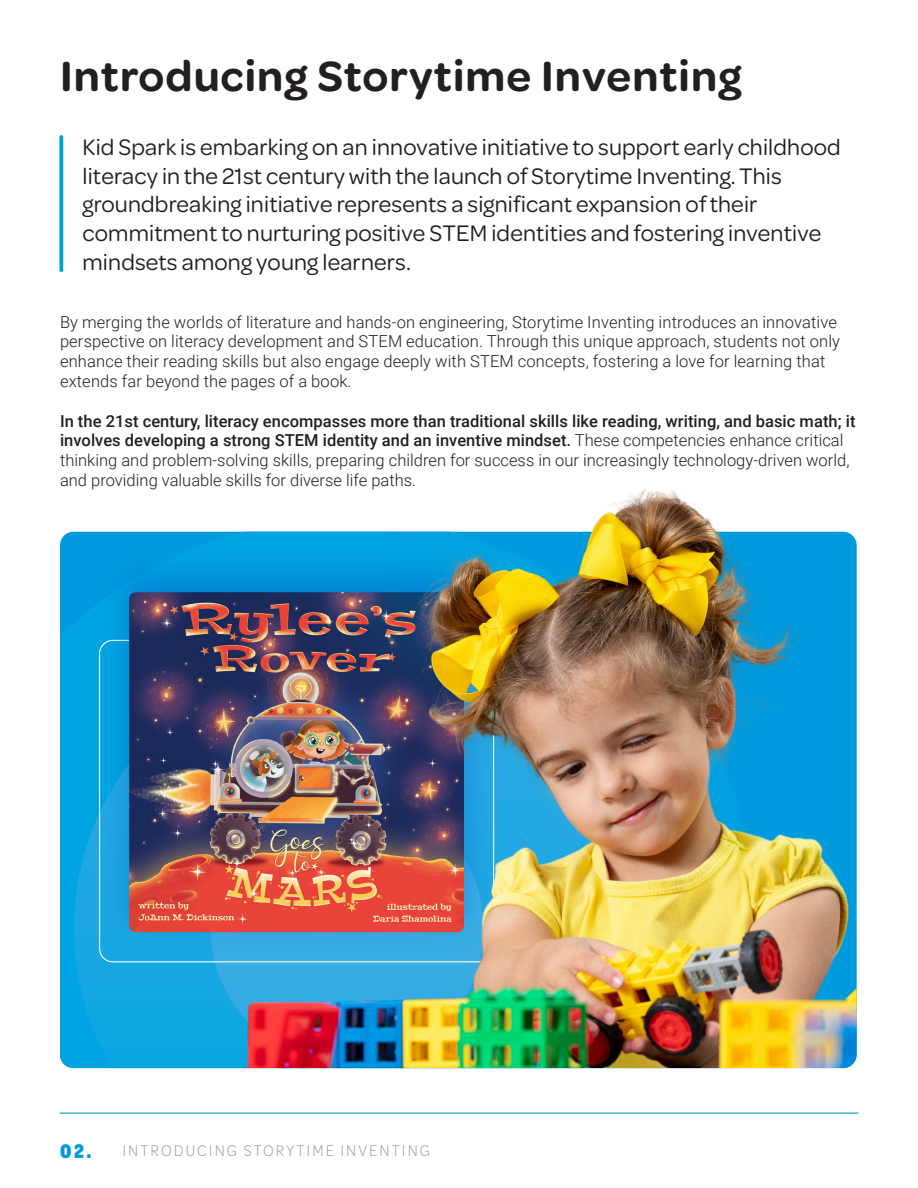
<style>
.page{position:relative;width:918px;height:1188px;background:#fff}
.page>*{position:absolute;margin:0;border:0;box-sizing:border-box;transform-origin:0 0}
.t1{font:600 45px "Omnes";letter-spacing:.025em;color:#231f20}
.t2{font:24px/28.8px "Omnes";letter-spacing:.005em;color:#231f20}
.t3{font:300 16.5px/19.8px "Roboto";letter-spacing:.01em;color:#231f20}
.t4{font:300 16.5px "Omnes Cond";letter-spacing:.125em;color:#9a9c9f}
.s1{font-weight:500}
.s2{font-weight:700;font-size:21px;color:#009bde}
</style>
<div class="page">
<hr style="left:60px;top:1113px;width:798px;height:1px;background:#009bde">
<svg style="left:59px;top:137px;width:4px;height:133px"></svg>
<svg style="left:60px;top:532px;width:128px;height:536px;background:#02a1e0"></svg>
<svg style="left:74px;top:655px;width:114px;height:413px;background:#0da6e2"></svg>
<img style="left:86px;top:539px;width:102px;height:421px">
<img style="left:129px;top:592px;width:59px;height:340px">
<img style="left:188px;top:488px;width:669px;height:580px">
<h1 class="t1" style="left:60px;top:45px;width:683px">Introducing Storytime Inventing</h1>
<p class="t2" style="left:82px;top:131px;width:760px">Kid Spark is embarking on an innovative initiative to support early childhood literacy in the 21st century with the launch of Storytime Inventing. This groundbreaking initiative represents a significant expansion of their commitment to nurturing positive STEM identities and fostering inventive mindsets among young learners.</p>
<p class="t3" style="left:60px;top:311px;width:782px">By merging the worlds of literature and hands-on engineering, Storytime Inventing introduces an innovative perspective on literacy development and STEM education. Through this unique approach, students not only enhance their reading skills but also engage deeply with STEM concepts, fostering a love for learning that extends far beyond the pages of a book.</p>
<p class="t3" style="left:60px;top:410px;width:797px"><span class="s1">In the 21st century, literacy encompasses more than traditional skills like reading, writing, and basic math; it involves developing a strong STEM identity and an inventive mindset.</span> These competencies enhance critical thinking and problem-solving skills, preparing children for success in our increasingly technology-driven world, and providing valuable skills for diverse life paths.</p>
<p class="t4" style="left:60px;top:1140px;width:372px"><span class="s2">02.</span> INTRODUCING STORYTIME INVENTING</p>
</div>
